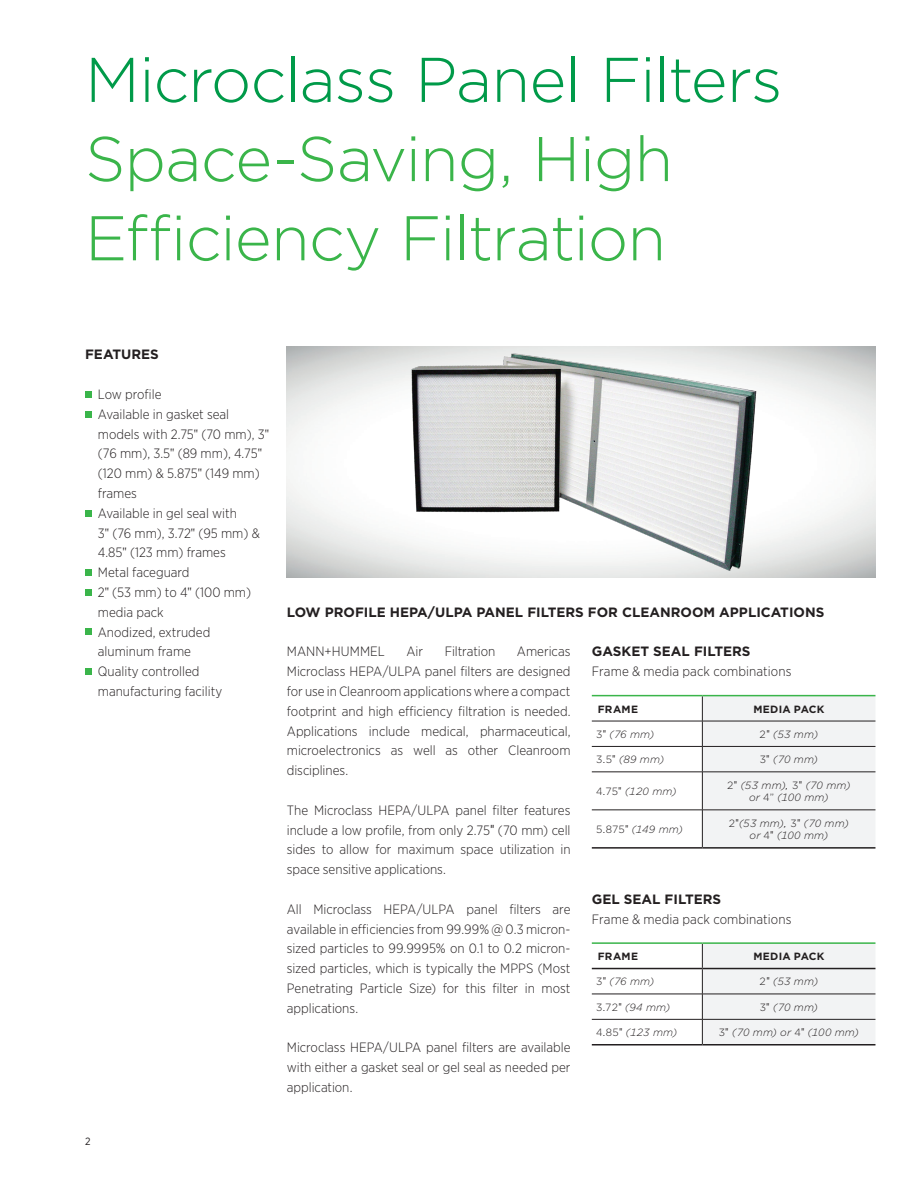
<style>
.page{position:relative;width:918px;height:1188px;background:#fff}
.page>*{position:absolute;margin:0;border:0;box-sizing:border-box;transform-origin:0 0}
.t1{font:300 63px/79.2px "Gotham";letter-spacing:-.02em;color:#3ab54a}
.t2{font:300 63px "Gotham";letter-spacing:-.02em;color:#009a49}
.t3{font:300 13.5px/19.8px "Gotham Narrow";color:#231f20;text-align:justify}
.t4{font:700 13.5px "Gotham";color:#231f20}
.t5{font:italic 300 10.5px/12.6px "Gotham";letter-spacing:.015em;color:#231f20;text-align:center}
.t6{font:700 10.5px "Gotham";letter-spacing:.025em;color:#231f20}
.t7{font:10.5px "Gotham Narrow";color:#231f20}
.s1{font-family:"Minion Pro";font-weight:400}
.s2{font-style:normal}
.s3{font-family:"Roboto";font-weight:400;font-style:normal}
.s4{font-family:"Roboto";font-weight:400}
</style>
<div class="page">
<hr style="left:702px;top:695px;width:173px;height:1px;background:#3ab54a">
<svg style="left:592px;top:696px;width:283px;height:151px"></svg>
<hr style="left:702px;top:772px;width:1px;height:38px;background:#231f20">
<hr style="left:702px;top:810px;width:1px;height:37px;background:#231f20">
<hr style="left:702px;top:721px;width:173px;height:1px;background:#231f20">
<hr style="left:702px;top:746px;width:173px;height:1px;background:#231f20">
<hr style="left:702px;top:772px;width:173px;height:1px;background:#231f20">
<hr style="left:702px;top:810px;width:173px;height:1px;background:#231f20">
<hr style="left:702px;top:847px;width:173px;height:2px;background:#231f20">
<hr style="left:592px;top:695px;width:110px;height:1px;background:#3ab54a">
<hr style="left:592px;top:721px;width:110px;height:1px;background:#231f20">
<hr style="left:592px;top:746px;width:110px;height:1px;background:#231f20">
<hr style="left:592px;top:772px;width:110px;height:1px;background:#231f20">
<hr style="left:592px;top:810px;width:110px;height:1px;background:#231f20">
<hr style="left:592px;top:847px;width:110px;height:2px;background:#231f20">
<hr style="left:702px;top:942px;width:173px;height:2px;background:#3ab54a">
<hr style="left:592px;top:1044px;width:110px;height:2px;background:#231f20">
<hr style="left:702px;top:1044px;width:173px;height:2px;background:#231f20">
<svg style="left:592px;top:943px;width:283px;height:102px"></svg>
<hr style="left:592px;top:994px;width:110px;height:1px;background:#231f20">
<hr style="left:702px;top:994px;width:173px;height:1px;background:#231f20">
<hr style="left:592px;top:1019px;width:110px;height:1px;background:#231f20">
<hr style="left:702px;top:1019px;width:173px;height:1px;background:#231f20">
<hr style="left:592px;top:942px;width:110px;height:2px;background:#3ab54a">
<svg style="left:85px;top:391px;width:6px;height:6px"></svg>
<svg style="left:85px;top:411px;width:6px;height:6px"></svg>
<svg style="left:85px;top:510px;width:6px;height:6px"></svg>
<div style="left:85px;top:569px;width:6px;height:7px;background:#3ab54a"></div>
<svg style="left:85px;top:589px;width:6px;height:6px"></svg>
<svg style="left:85px;top:629px;width:6px;height:6px"></svg>
<div style="left:85px;top:668px;width:6px;height:7px;background:#3ab54a"></div>
<img style="left:384px;top:347px;width:394px;height:224px">
<h1 class="t2" style="left:85px;top:40px;width:699px">Microclass Panel Filters</h1>
<h1 class="t1" style="left:85px;top:118px;width:590px">Space-Saving, High<br>Efficiency Filtration</h1>
<p class="t4" style="left:85px;top:346px;width:75px">FEATURES</p>
<p class="t3" style="left:98px;top:384px;width:173px;text-align:left">Low profile<br>Available in gasket seal models with 2.75<span class="s1">"</span> (70 mm), 3<span class="s1">" </span>(76 mm), 3.5<span class="s1">"</span> (89 mm), 4.75<span class="s1">" </span>(120 mm) &amp; 5.875<span class="s1">"</span> (149 mm) frames<br>Available in gel seal with<br>3<span class="s1">"</span> (76 mm), 3.72<span class="s1">"</span> (95 mm) &amp;<br>4.85<span class="s1">"</span> (123 mm) frames<br>Metal faceguard<br>2<span class="s1">"</span> (53 mm) to 4<span class="s1">"</span> (100 mm) media pack<br>Anodized, extruded aluminum frame<br>Quality controlled manufacturing facility</p>
<p class="t7" style="left:85px;top:1135px;width:7px">2</p>
<p class="t4" style="left:287px;top:603px;width:539px">LOW PROFILE HEPA/ULPA PANEL FILTERS FOR CLEANROOM APPLICATIONS</p>
<p class="t3" style="left:287px;top:641px;width:99px">MANN+HUMMEL</p>
<p class="t3" style="left:406px;top:641px;width:18px">Air</p>
<p class="t3" style="left:445px;top:641px;width:52px">Filtration</p>
<p class="t4" style="left:592px;top:643px;width:160px">GASKET SEAL FILTERS</p>
<p class="t3" style="left:592px;top:661px;width:201px">Frame &amp; media pack combinations</p>
<p class="t6" style="left:598px;top:702px;width:42px">FRAME</p>
<p class="t6" style="left:753px;top:702px;width:73px">MEDIA PACK</p>
<p class="t5" style="left:596px;top:728px;width:60px"><span class="s2">3</span><span class="s3">″</span> (76 mm)</p>
<p class="t5" style="left:760px;top:728px;width:60px"><span class="s2">2</span><span class="s3">″</span> (53 mm)</p>
<p class="t5" style="left:596px;top:753px;width:70px"><span class="s2">3.5</span><span class="s3">″</span> (89 mm)</p>
<p class="t5" style="left:760px;top:753px;width:60px"><span class="s2">3</span><span class="s3">″</span> (70 mm)</p>
<p class="t5" style="left:596px;top:785px;width:82px"><span class="s2">4.75</span><span class="s3">″</span> (120 mm)</p>
<p class="t5" style="left:727px;top:778px;width:125px"><span class="s2">2</span><span class="s3">″</span> (53 mm), <span class="s2">3</span><span class="s3">″</span> (70 mm) or <span class="s2">4”</span> (100 mm)</p>
<p class="t5" style="left:596px;top:823px;width:88px"><span class="s2">5.875</span><span class="s3">″</span> (149 mm)</p>
<p class="t5" style="left:729px;top:816px;width:122px"><span class="s2">2</span><span class="s3">″</span>(53 mm), <span class="s2">3</span><span class="s3">″</span> (70 mm) or <span class="s2">4</span><span class="s3">″</span> (100 mm)</p>
<p class="t3" style="left:287px;top:641px;width:285px;text-indent:230px">Americas Microclass HEPA/ULPA panel filters are designed for use in Cleanroom applications where a compact footprint and high efficiency filtration is needed.<br>Applications include medical, pharmaceutical, microelectronics as well as other Cleanroom disciplines.</p>
<p class="t3" style="left:287px;top:800px;width:285px">The Microclass HEPA/ULPA panel filter features include a low profile, from only 2.75<span class="s4">″</span> (70 mm) cell sides to allow for maximum space utilization in space sensitive applications.</p>
<p class="t3" style="left:287px;top:899px;width:285px">All Microclass HEPA/ULPA panel filters are available in efficiencies from 99.99% @ 0.3 micron&shy;sized particles to 99.9995% on 0.1 to 0.2 micron&shy;sized particles, which is typically the MPPS (Most Penetrating Particle Size) for this filter in most applications.</p>
<p class="t3" style="left:287px;top:1037px;width:285px">Microclass HEPA/ULPA panel filters are available with either a gasket seal or gel seal as needed per application.</p>
<p class="t4" style="left:592px;top:890px;width:131px">GEL SEAL FILTERS</p>
<p class="t3" style="left:592px;top:909px;width:201px">Frame &amp; media pack combinations</p>
<p class="t6" style="left:598px;top:949px;width:42px">FRAME</p>
<p class="t6" style="left:753px;top:949px;width:73px">MEDIA PACK</p>
<p class="t5" style="left:596px;top:975px;width:60px"><span class="s2">3</span><span class="s3">″</span> (76 mm)</p>
<p class="t5" style="left:760px;top:975px;width:60px"><span class="s2">2</span><span class="s3">″</span> (53 mm)</p>
<p class="t5" style="left:596px;top:1001px;width:76px"><span class="s2">3.72</span><span class="s3">″</span> (94 mm)</p>
<p class="t5" style="left:760px;top:1001px;width:60px"><span class="s2">3</span><span class="s3">″</span> (70 mm)</p>
<p class="t5" style="left:596px;top:1026px;width:83px"><span class="s2">4.85</span><span class="s3">″</span> (123 mm)</p>
<p class="t5" style="left:719px;top:1026px;width:142px"><span class="s2">3</span><span class="s3">″</span> (70 mm) or <span class="s2">4</span><span class="s3">″</span> (100 mm)</p>
</div>
